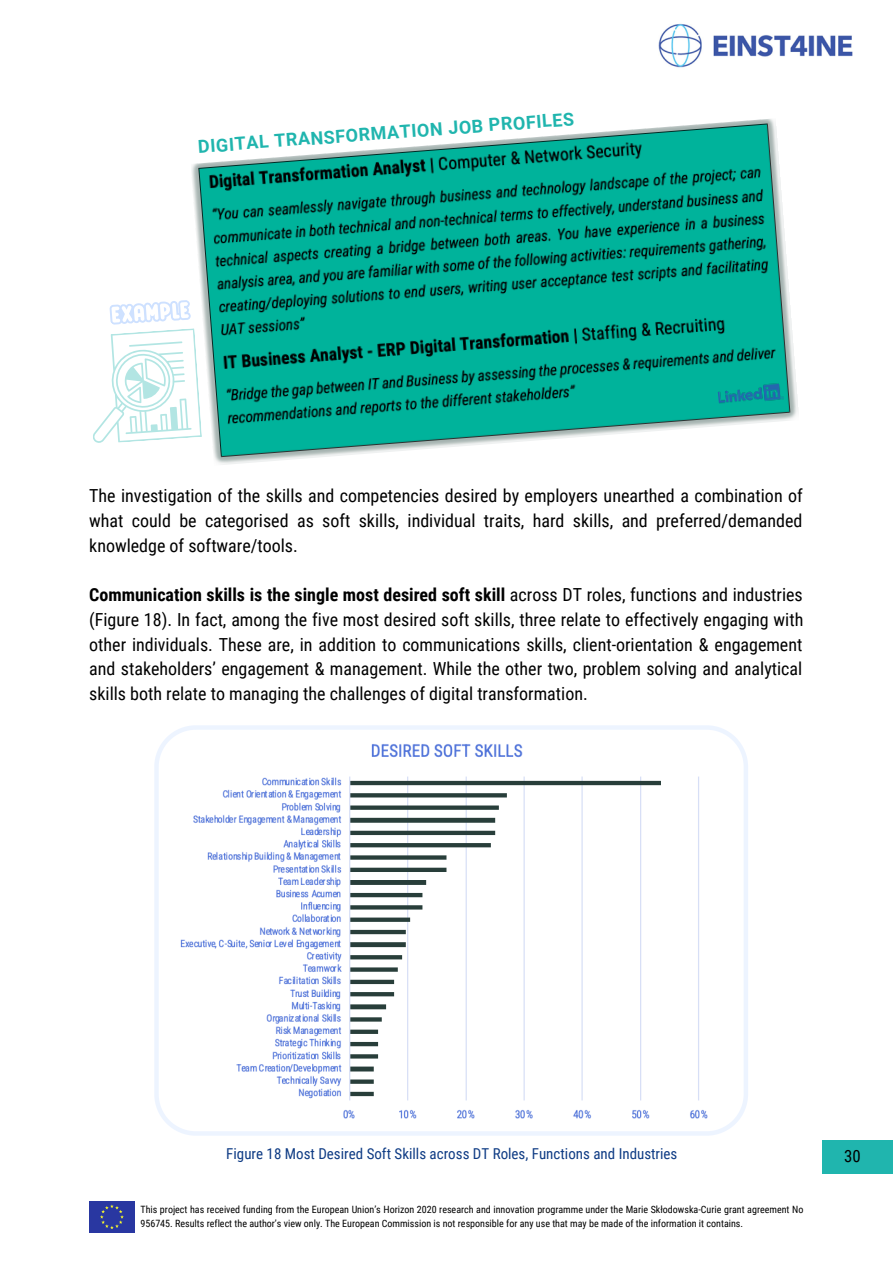
<style>
.page{position:relative;width:893px;height:1264px;background:#fff}
.page>*{position:absolute;margin:0;border:0;box-sizing:border-box;transform-origin:0 0}
.t1{font:18px/24.8px "Roboto Condensed";color:#000;text-align:justify}
.t2{font:700 18px "Roboto";color:#20b5ae}
.t3{font:16.8px "Roboto Condensed";color:#000}
.t4{font:15px "Roboto Condensed";color:#0e3b84}
.t5{font:10.05px/13.4px "Roboto Condensed";color:#000}
.s1{font-weight:700}
</style>
<div class="page">
<img style="left:658px;top:24px;width:195px;height:44px">
<svg style="left:154px;top:725px;width:594px;height:410px"></svg>
<svg style="left:93px;top:300px;width:97px;height:143px"></svg>
<img style="left:190px;top:119px;width:608px;height:346px">
<img style="left:716px;top:371px;width:69px;height:47px">
<div style="left:821px;top:1139px;width:71px;height:34px;background:#20b5ae"></div>
<img style="left:89px;top:1201px;width:45px;height:30px">
<p class="t2" style="left:197px;top:135px;width:378px;rotate:-4deg">DIGITAL TRANSFORMATION JOB PROFILES</p>
<p class="t1" style="left:89px;top:483px;width:715px">The investigation of the skills and competencies desired by employers unearthed a combination of what could be categorised as soft skills, individual traits, hard skills, and preferred/demanded knowledge of software/tools.</p>
<p class="t1" style="left:89px;top:582px;width:715px"><span class="s1">Communication skills is the single most desired soft skill</span> across DT roles, functions and industries (Figure 18). In fact, among the five most desired soft skills, three relate to effectively engaging with other individuals. These are, in addition to communications skills, client-orientation &amp; engagement and stakeholders’ engagement &amp; management. While the other two, problem solving and analytical skills both relate to managing the challenges of digital transformation.</p>
<p class="t4" style="left:226px;top:1144px;width:452px">Figure 18 Most Desired Soft Skills across DT Roles, Functions and Industries</p>
<p class="t5" style="left:140px;top:1203px;width:664px">This project has received funding from the European Union’s Horizon 2020 research and innovation programme under the Marie Skłodowska-Curie grant agreement No<br>956745. Results reflect the author’s view only. The European Commission is not responsible for any use that may be made of the information it contains.</p>
<p class="t3" style="left:844px;top:1146px;width:18px">30</p>
</div>
